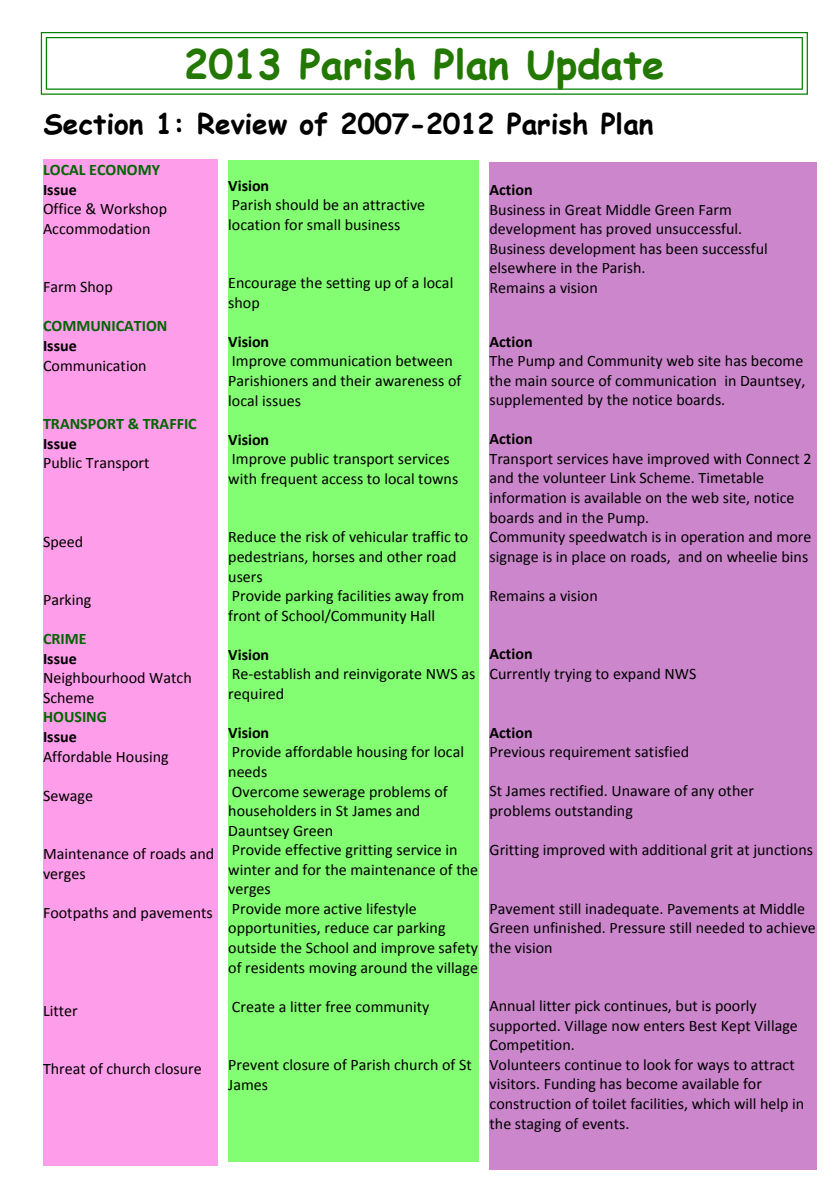
<style>
.page{position:relative;width:840px;height:1191px;background:#fff}
.page>*{position:absolute;margin:0;border:0;box-sizing:border-box;transform-origin:0 0}
.t1{font:700 40px "Comic Sans MS";color:#227800}
.t2{font:700 28px "Comic Sans MS";color:#000}
.t3{font:16px/19.6px "Calibri";color:#000}
.t4{font:700 16px "Calibri";color:#000}
.t5{font:700 16px "Calibri";color:#006400}
</style>
<div class="page">
<svg style="left:41px;top:32px;width:766px;height:63px"></svg>
<div style="left:43px;top:159px;width:174px;height:1006px;background:#fe9de9"></div>
<div style="left:228px;top:160px;width:250px;height:1002px;background:#83fd71"></div>
<div style="left:489px;top:162px;width:327px;height:1008px;background:#cc87cc"></div>
<h1 class="t1" style="left:184px;top:47px;width:481px">2013 Parish Plan Update</h1>
<h2 class="t2" style="left:44px;top:111px;width:611px">Section 1: Review of 2007-2012 Parish Plan</h2>
<p class="t5" style="left:43px;top:163px;width:118px">LOCAL ECONOMY</p>
<p class="t4" style="left:43px;top:183px;width:35px">Issue</p>
<p class="t3" style="left:43px;top:200px;width:125px">Office &amp; Workshop<br>Accommodation</p>
<p class="t4" style="left:228px;top:178px;width:42px">Vision</p>
<p class="t3" style="left:228px;top:196px;width:198px">Parish should be an attractive location for small business</p>
<p class="t4" style="left:489px;top:183px;width:45px">Action</p>
<p class="t3" style="left:489px;top:201px;width:279px">Business in Great Middle Green Farm development has proved unsuccessful.<br>Business development has been successful elsewhere in the Parish.<br>Remains a vision</p>
<p class="t3" style="left:228px;top:274px;width:226px">Encourage the setting up of a local shop</p>
<p class="t4" style="left:228px;top:335px;width:42px">Vision</p>
<p class="t3" style="left:228px;top:353px;width:234px">Improve communication between<br>Parishioners and their awareness of local issues</p>
<p class="t4" style="left:228px;top:433px;width:42px">Vision</p>
<p class="t3" style="left:228px;top:450px;width:231px">Improve public transport services with frequent access to local towns</p>
<p class="t3" style="left:43px;top:278px;width:71px">Farm Shop</p>
<p class="t5" style="left:43px;top:319px;width:126px">COMMUNICATION</p>
<p class="t4" style="left:43px;top:339px;width:35px">Issue</p>
<p class="t3" style="left:43px;top:357px;width:105px">Communication</p>
<p class="t4" style="left:489px;top:334px;width:45px">Action</p>
<p class="t3" style="left:489px;top:352px;width:317px">The Pump and Community web site has become the main source of communication in Dauntsey, supplemented by the notice boards.</p>
<p class="t4" style="left:489px;top:432px;width:45px">Action</p>
<p class="t3" style="left:489px;top:450px;width:323px">Transport services have improved with Connect 2 and the volunteer Link Scheme. Timetable information is available on the web site, notice boards and in the Pump.<br>Community speedwatch is in operation and more signage is in place on roads, and on wheelie bins</p>
<p class="t3" style="left:489px;top:587px;width:110px">Remains a vision</p>
<p class="t5" style="left:43px;top:417px;width:155px">TRANSPORT &amp; TRAFFIC</p>
<p class="t4" style="left:43px;top:437px;width:35px">Issue</p>
<p class="t3" style="left:43px;top:454px;width:108px">Public Transport</p>
<p class="t3" style="left:228px;top:528px;width:241px">Reduce the risk of vehicular traffic to pedestrians, horses and other road users<br>Provide parking facilities away from front of School/Community Hall</p>
<p class="t4" style="left:228px;top:647px;width:42px">Vision</p>
<p class="t3" style="left:228px;top:665px;width:248px">Re-establish and reinvigorate NWS as required</p>
<p class="t4" style="left:228px;top:726px;width:42px">Vision</p>
<p class="t3" style="left:228px;top:743px;width:251px">Provide affordable housing for local needs<br>Overcome sewerage problems of householders in St James and<br>Dauntsey Green<br>Provide effective gritting service in winter and for the maintenance of the verges<br>Provide more active lifestyle opportunities, reduce car parking outside the School and improve safety of residents moving around the village</p>
<p class="t3" style="left:232px;top:997px;width:199px">Create a litter free community</p>
<p class="t3" style="left:43px;top:532px;width:42px">Speed</p>
<p class="t3" style="left:43px;top:591px;width:50px">Parking</p>
<p class="t5" style="left:43px;top:632px;width:45px">CRIME</p>
<p class="t4" style="left:43px;top:652px;width:35px">Issue</p>
<p class="t3" style="left:43px;top:669px;width:150px">Neighbourhood Watch<br>Scheme</p>
<p class="t5" style="left:43px;top:710px;width:65px">HOUSING</p>
<p class="t4" style="left:43px;top:730px;width:35px">Issue</p>
<p class="t3" style="left:43px;top:747px;width:127px">Affordable Housing</p>
<p class="t3" style="left:43px;top:787px;width:51px">Sewage</p>
<p class="t4" style="left:489px;top:647px;width:45px">Action</p>
<p class="t3" style="left:489px;top:665px;width:208px">Currently trying to expand NWS</p>
<p class="t4" style="left:489px;top:725px;width:45px">Action</p>
<p class="t3" style="left:489px;top:743px;width:201px">Previous requirement satisfied</p>
<p class="t3" style="left:489px;top:782px;width:266px">St James rectified. Unaware of any other problems outstanding</p>
<p class="t3" style="left:489px;top:841px;width:325px">Gritting improved with additional grit at junctions</p>
<p class="t3" style="left:43px;top:845px;width:173px">Maintenance of roads and verges</p>
<p class="t3" style="left:43px;top:904px;width:171px">Footpaths and pavements</p>
<p class="t3" style="left:489px;top:899px;width:328px">Pavement still inadequate. Pavements at Middle<br>Green unfinished. Pressure still needed to achieve the vision</p>
<p class="t3" style="left:489px;top:997px;width:316px">Annual litter pick continues, but is poorly supported. Village now enters Best Kept Village Competition.<br>Volunteers continue to look for ways to attract visitors. Funding has become available for construction of toilet facilities, which will help in the staging of events.</p>
<p class="t3" style="left:43px;top:1002px;width:36px">Litter</p>
<p class="t3" style="left:228px;top:1056px;width:245px">Prevent closure of Parish church of St<br>James</p>
<p class="t3" style="left:43px;top:1060px;width:160px">Threat of church closure</p>
</div>
